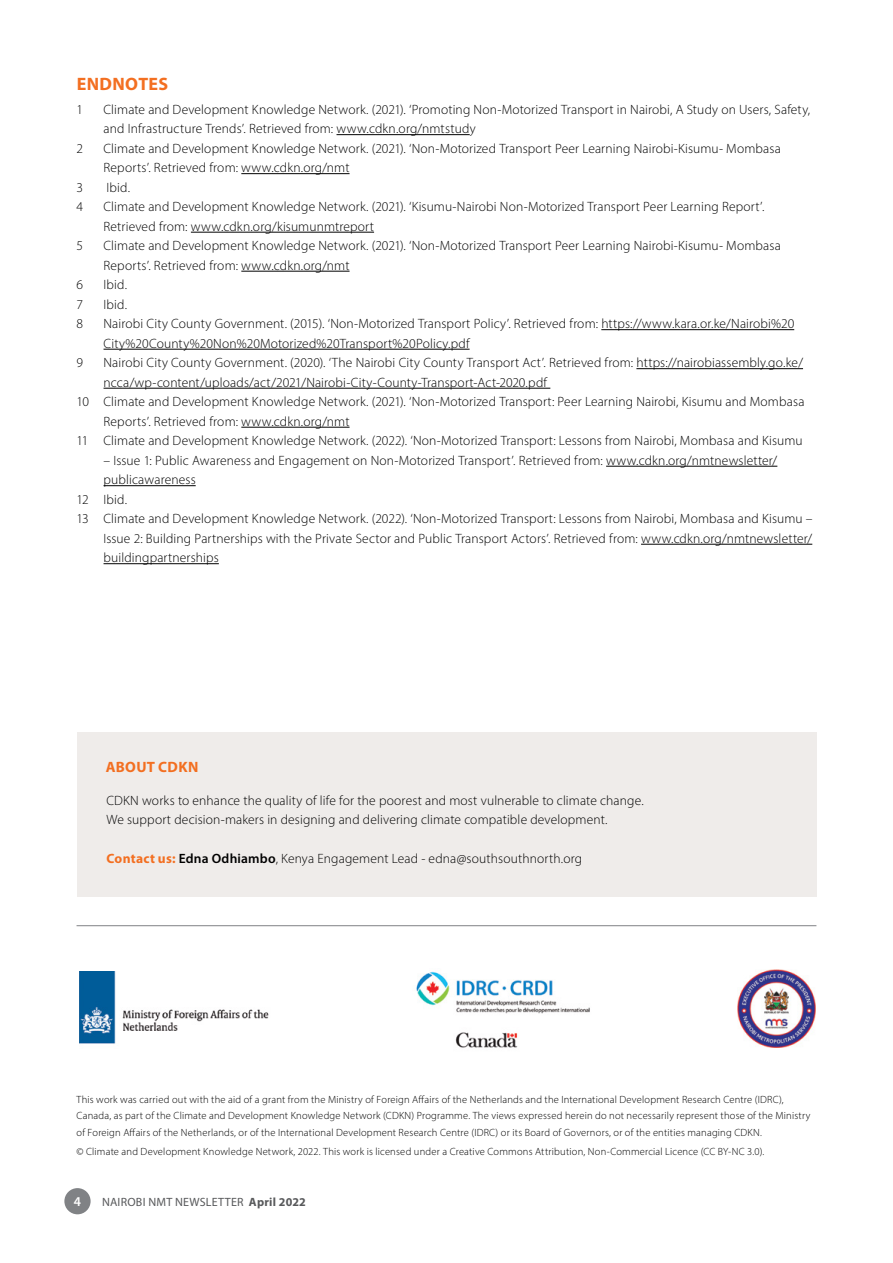
<style>
.page{position:relative;width:893px;height:1263px;background:#fff}
.page>*{position:absolute;margin:0;border:0;box-sizing:border-box;transform-origin:0 0}
.t1{font:700 18px "Myriad Pro";letter-spacing:.02em;color:#f36f21}
.t2{font:700 15px "Myriad Pro";letter-spacing:.02em;color:#f36f21}
.t3{font:300 13.5px/19.5px "Myriad Pro";letter-spacing:.01em;color:#000}
.t4{font:600 13.5px "Myriad Pro";color:#fff}
.t5{font:12px "Myriad Pro";letter-spacing:.02em;color:#58595b}
.t6{font:300 10.5px/16.5px "Myriad Pro";letter-spacing:.02em;color:#000}
.s1{font-weight:700;color:#f36f21}
.s2{font-weight:600}
.s3{font-weight:700}
</style>
<div class="page">
<div style="left:64px;top:1188px;width:27px;height:26px;background:#808285;border-radius:50%"></div>
<div style="left:77px;top:732px;width:739px;height:164px;background:#efecea"></div>
<hr style="left:77px;top:925px;width:739px;height:1px;background:#808285">
<img style="left:80px;top:971px;width:189px;height:73px">
<img style="left:416px;top:971px;width:174px;height:77px">
<img style="left:737px;top:969px;width:78px;height:78px">
<hr style="left:336px;top:134px;width:134px;height:1px;background:#000">
<hr style="left:241px;top:173px;width:109px;height:1px;background:#000">
<hr style="left:191px;top:232px;width:183px;height:1px;background:#000">
<hr style="left:241px;top:271px;width:109px;height:1px;background:#000">
<hr style="left:601px;top:329px;width:193px;height:1px;background:#000">
<hr style="left:104px;top:349px;width:366px;height:1px;background:#000">
<hr style="left:636px;top:368px;width:167px;height:1px;background:#000">
<hr style="left:104px;top:388px;width:446px;height:1px;background:#000">
<hr style="left:241px;top:427px;width:109px;height:1px;background:#000">
<hr style="left:606px;top:466px;width:171px;height:1px;background:#000">
<hr style="left:104px;top:485px;width:92px;height:1px;background:#000">
<hr style="left:641px;top:544px;width:171px;height:1px;background:#000">
<hr style="left:104px;top:563px;width:115px;height:1px;background:#000">
<h1 class="t1" style="left:77px;top:72px;width:93px">ENDNOTES</h1>
<p class="t3" style="left:77px;top:99px;width:8px">1</p>
<p class="t3" style="left:104px;top:99px;width:708px">Climate and Development Knowledge Network. (2021). ‘Promoting Non-Motorized Transport in Nairobi, A Study on Users, Safety, and Infrastructure Trends’. Retrieved from: www.cdkn.org/nmtstudy</p>
<p class="t3" style="left:77px;top:138px;width:8px">2</p>
<p class="t3" style="left:104px;top:138px;width:679px">Climate and Development Knowledge Network. (2021). ‘Non-Motorized Transport Peer Learning Nairobi-Kisumu- Mombasa<br>Reports’. Retrieved from: www.cdkn.org/nmt</p>
<p class="t3" style="left:77px;top:177px;width:8px">3</p>
<p class="t3" style="left:107px;top:177px;width:25px">Ibid.</p>
<p class="t3" style="left:77px;top:197px;width:8px">4</p>
<p class="t3" style="left:104px;top:197px;width:662px">Climate and Development Knowledge Network. (2021). ‘Kisumu-Nairobi Non-Motorized Transport Peer Learning Report’.<br>Retrieved from: www.cdkn.org/kisumunmtreport</p>
<p class="t3" style="left:77px;top:236px;width:8px">5</p>
<p class="t3" style="left:104px;top:236px;width:679px">Climate and Development Knowledge Network. (2021). ‘Non-Motorized Transport Peer Learning Nairobi-Kisumu- Mombasa<br>Reports’. Retrieved from: www.cdkn.org/nmt</p>
<p class="t3" style="left:77px;top:275px;width:8px">6</p>
<p class="t3" style="left:104px;top:275px;width:25px">Ibid.</p>
<p class="t3" style="left:77px;top:294px;width:8px">7</p>
<p class="t3" style="left:104px;top:294px;width:25px">Ibid.</p>
<p class="t3" style="left:77px;top:314px;width:8px">8</p>
<p class="t3" style="left:104px;top:314px;width:692px">Nairobi City County Government. (2015). ‘Non-Motorized Transport Policy’. Retrieved from: https://www.kara.or.ke/Nairobi%20<br>City%20County%20Non%20Motorized%20Transport%20Policy.pdf</p>
<p class="t3" style="left:77px;top:353px;width:8px">9</p>
<p class="t3" style="left:104px;top:353px;width:701px">Nairobi City County Government. (2020). ‘The Nairobi City County Transport Act’. Retrieved from: https://nairobiassembly.go.ke/</p>
<p class="t3" style="left:104px;top:372px;width:445px">ncca/wp-content/uploads/act/2021/Nairobi-City-County-Transport-Act-2020.pdf</p>
<p class="t3" style="left:77px;top:392px;width:729px">10 Climate and Development Knowledge Network. (2021). ‘Non-Motorized Transport: Peer Learning Nairobi, Kisumu and Mombasa</p>
<p class="t3" style="left:104px;top:411px;width:247px">Reports’. Retrieved from: www.cdkn.org/nmt</p>
<p class="t3" style="left:77px;top:431px;width:728px">11 Climate and Development Knowledge Network. (2022). ‘Non-Motorized Transport: Lessons from Nairobi, Mombasa and Kisumu</p>
<p class="t3" style="left:104px;top:450px;width:675px">– Issue 1: Public Awareness and Engagement on Non-Motorized Transport’. Retrieved from: www.cdkn.org/nmtnewsletter/</p>
<p class="t3" style="left:104px;top:470px;width:94px">publicawareness</p>
<p class="t3" style="left:77px;top:489px;width:52px">12 Ibid.</p>
<p class="t3" style="left:77px;top:509px;width:738px">13 Climate and Development Knowledge Network. (2022). ‘Non-Motorized Transport: Lessons from Nairobi, Mombasa and Kisumu –</p>
<p class="t3" style="left:104px;top:528px;width:710px">Issue 2: Building Partnerships with the Private Sector and Public Transport Actors’. Retrieved from: www.cdkn.org/nmtnewsletter/</p>
<p class="t3" style="left:104px;top:548px;width:117px">buildingpartnerships</p>
<p class="t2" style="left:106px;top:757px;width:94px">ABOUT CDKN</p>
<p class="t3" style="left:107px;top:790px;width:539px">CDKN works to enhance the quality of life for the poorest and most vulnerable to climate change.<br>We support decision-makers in designing and delivering climate compatible development.</p>
<p class="t3" style="left:107px;top:848px;width:477px"><span class="s1">Contact us:</span> <span class="s2">Edna Odhiambo</span>, Kenya Engagement Lead - edna@southsouthnorth.org</p>
<p class="t6" style="left:76px;top:1091px;width:735px">This work was carried out with the aid of a grant from the Ministry of Foreign Affairs of the Netherlands and the International Development Research Centre (IDRC),<br>Canada, as part of the Climate and Development Knowledge Network (CDKN) Programme. The views expressed herein do not necessarily represent those of the Ministry of Foreign Affairs of the Netherlands, or of the International Development Research Centre (IDRC) or its Board of Governors, or of the entities managing CDKN.</p>
<p class="t6" style="left:76px;top:1143px;width:689px">© Climate and Development Knowledge Network, 2022. This work is licensed under a Creative Commons Attribution, Non-Commercial Licence (CC BY-NC 3.0).</p>
<p class="t4" style="left:74px;top:1193px;width:9px">4</p>
<p class="t5" style="left:102px;top:1194px;width:205px">NAIROBI NMT NEWSLETTER <span class="s3">April 2022</span></p>
</div>
